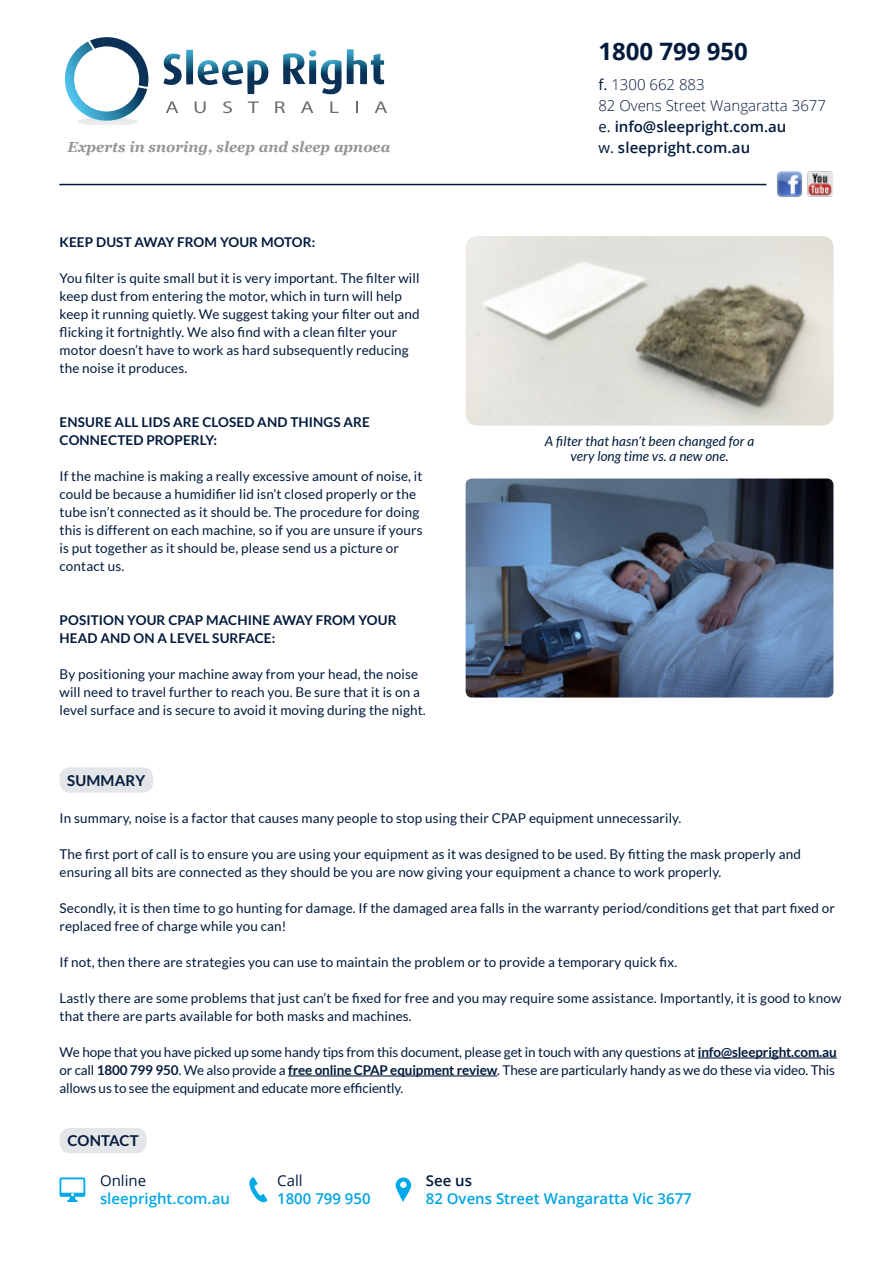
<style>
.page{position:relative;width:893px;height:1263px;background:#fff}
.page>*{position:absolute;margin:0;border:0;box-sizing:border-box;transform-origin:0 0}
.t1{font:700 24px "Open Sans";color:#021a3c}
.t2{font:300 15px/21px "Open Sans";color:#021a3c}
.t3{font:600 15px "Open Sans";color:#00a4e1}
.t4{font:600 15px "Open Sans";letter-spacing:.01em;color:#021a3c}
.t5{font:600 15px "Open Sans";color:#00a9e8}
.t6{font:700 15px "Lato";letter-spacing:.01em;color:#021a3c}
.t7{font:15px "Open Sans";color:#021a3c}
.t8{font:italic 700 14.55px "Georgia";color:#939598}
.t9{font:13.5px/18px "Lato";letter-spacing:.01em;color:#021a3c}
.t10{font:13.5px/18px "Lato";letter-spacing:-.01em;color:#021a3c}
.t11{font:700 13.5px/18px "Lato";letter-spacing:.01em;color:#021a3c}
.t12{font:italic 13.5px/15px "Lato";letter-spacing:.01em;color:#021a3c;text-align:center}
.s1{font-weight:400}
.s2{font-weight:600}
.s3{font-weight:700}
</style>
<div class="page">
<svg style="left:65px;top:37px;width:83px;height:88px"></svg>
<svg style="left:163px;top:50px;width:105px;height:44px"></svg>
<svg style="left:283px;top:50px;width:58px;height:44px"></svg>
<svg style="left:347px;top:49px;width:37px;height:36px"></svg>
<svg style="left:166px;top:101px;width:12px;height:12px"></svg>
<svg style="left:195px;top:101px;width:11px;height:12px"></svg>
<svg style="left:223px;top:101px;width:9px;height:12px"></svg>
<svg style="left:248px;top:101px;width:11px;height:12px"></svg>
<svg style="left:275px;top:101px;width:10px;height:12px"></svg>
<svg style="left:301px;top:101px;width:12px;height:12px"></svg>
<svg style="left:330px;top:101px;width:9px;height:12px"></svg>
<svg style="left:356px;top:101px;width:2px;height:12px"></svg>
<svg style="left:375px;top:101px;width:12px;height:12px"></svg>
<hr style="left:59px;top:184px;width:707px;height:1px;background:#021a3c">
<img style="left:777px;top:171px;width:25px;height:26px">
<img style="left:466px;top:236px;width:368px;height:190px">
<img style="left:466px;top:478px;width:367px;height:219px">
<div style="left:60px;top:767px;width:93px;height:26px;background:#e3e5e9;border-radius:10px"></div>
<hr style="left:698px;top:1057px;width:139px;height:1px;background:#021a3c">
<hr style="left:288px;top:1075px;width:209px;height:1px;background:#021a3c">
<div style="left:60px;top:1128px;width:87px;height:25px;background:#e3e5e9;border-radius:10px"></div>
<svg style="left:60px;top:1177px;width:25px;height:25px"></svg>
<svg style="left:249px;top:1177px;width:18px;height:26px"></svg>
<svg style="left:396px;top:1177px;width:15px;height:25px"></svg>
<div style="left:400px;top:1181px;width:7px;height:7px;background:#fff;border-radius:50%"></div>
<img style="left:807px;top:171px;width:26px;height:26px">
<h1 class="t1" style="left:598px;top:34px;width:151px">1800 799 950</h1>
<p class="t2" style="left:598px;top:74px;width:229px"><span class="s1">f.</span> 1300 662 883<br>82 Ovens Street Wangaratta 3677 <span class="s1">e.</span> <span class="s2">info@sleepright.com.au</span></p>
<p class="t8" style="left:68px;top:136px;width:324px">Experts in snoring, sleep and sleep apnoea</p>
<p class="t4" style="left:598px;top:137px;width:153px"><span class="s1">w.</span> sleepright.com.au</p>
<p class="t11" style="left:60px;top:233px;width:257px">KEEP DUST AWAY FROM YOUR MOTOR:</p>
<p class="t9" style="left:60px;top:269px;width:362px">You filter is quite small but it is very important. The filter will keep dust from entering the motor, which in turn will help keep it running quietly. We suggest taking your filter out and flicking it fortnightly. We also find with a clean filter your motor doesn’t have to work as hard subsequently reducing the noise it produces.</p>
<p class="t11" style="left:60px;top:413px;width:312px">ENSURE ALL LIDS ARE CLOSED AND THINGS ARE<br>CONNECTED PROPERLY:</p>
<p class="t9" style="left:60px;top:467px;width:365px">If the machine is making a really excessive amount of noise, it could be because a humidifier lid isn’t closed properly or the tube isn’t connected as it should be. The procedure for doing this is different on each machine, so if you are unsure if yours is put together as it should be, please send us a picture or contact us.</p>
<p class="t11" style="left:60px;top:611px;width:339px">POSITION YOUR CPAP MACHINE AWAY FROM YOUR<br>HEAD AND ON A LEVEL SURFACE:</p>
<p class="t9" style="left:60px;top:665px;width:368px">By positioning your machine away from your head, the noise will need to travel further to reach you. Be sure that it is on a level surface and is secure to avoid it moving during the night.</p>
<p class="t12" style="left:545px;top:434px;width:211px">A filter that hasn’t been changed for a very long time vs. a new one.</p>
<p class="t6" style="left:67px;top:772px;width:80px">SUMMARY</p>
<p class="t9" style="left:60px;top:809px;width:623px">In summary, noise is a factor that causes many people to stop using their CPAP equipment unnecessarily.</p>
<p class="t9" style="left:60px;top:845px;width:743px">The first port of call is to ensure you are using your equipment as it was designed to be used. By fitting the mask properly and ensuring all bits are connected as they should be you are now giving your equipment a chance to work properly.</p>
<p class="t9" style="left:60px;top:899px;width:777px">Secondly, it is then time to go hunting for damage. If the damaged area falls in the warranty period/conditions get that part fixed or replaced free of charge while you can!</p>
<p class="t9" style="left:60px;top:953px;width:619px">If not, then there are strategies you can use to maintain the problem or to provide a temporary quick fix.</p>
<p class="t9" style="left:60px;top:989px;width:783px">Lastly there are some problems that just can’t be fixed for free and you may require some assistance. Importantly, it is good to know that there are parts available for both masks and machines.</p>
<p class="t10" style="left:60px;top:1043px;width:779px">We hope that you have picked up some handy tips from this document, please get in touch with any questions at <span class="s3">info@sleepright.com.au </span>or call <span class="s3">1800 799 950</span>. We also provide a <span class="s3">free online CPAP equipment review</span>. These are particularly handy as we do these via video. This allows us to see the equipment and educate more efficiently.</p>
<p class="t6" style="left:67px;top:1132px;width:73px">CONTACT</p>
<p class="t7" style="left:100px;top:1170px;width:48px">Online</p>
<p class="t5" style="left:100px;top:1188px;width:131px">sleepright.com.au</p>
<p class="t7" style="left:277px;top:1170px;width:27px">Call</p>
<p class="t3" style="left:277px;top:1188px;width:95px">1800 799 950</p>
<p class="t4" style="left:426px;top:1170px;width:48px">See us</p>
<p class="t3" style="left:426px;top:1188px;width:268px">82 Ovens Street Wangaratta Vic 3677</p>
</div>
